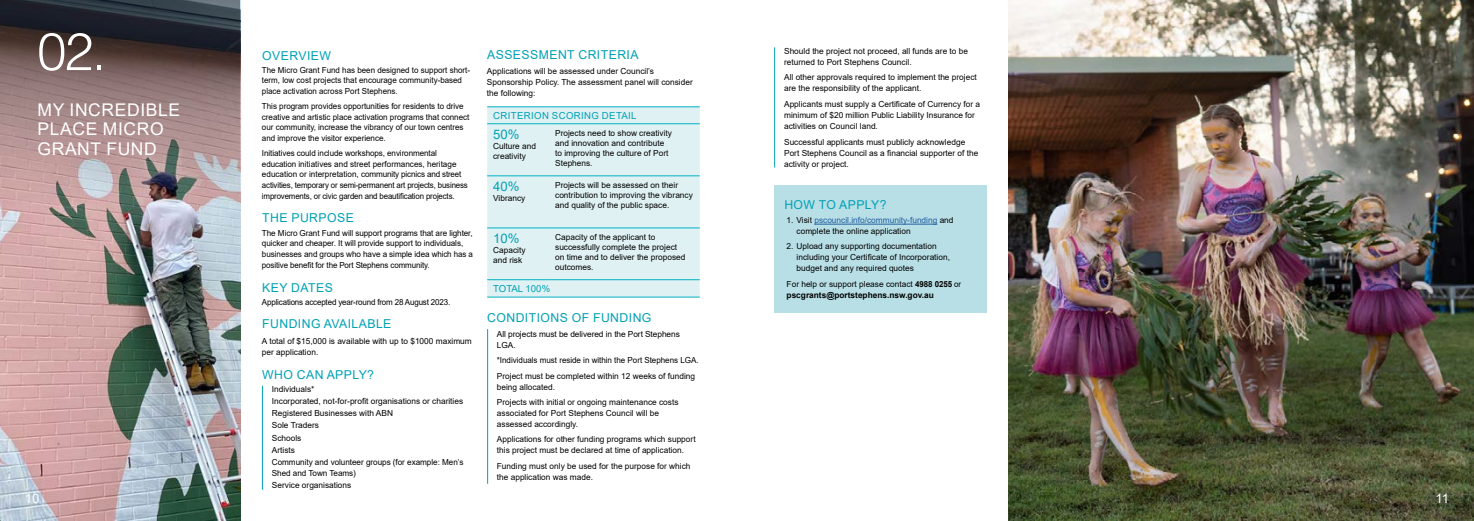
<style>
.page{position:relative;width:1474px;height:521px;background:#fff}
.page>*{position:absolute;margin:0;border:0;box-sizing:border-box;transform-origin:0 0}
.t1{font:300 52.5px "Helvetica";color:#fff}
.t2{font:17.5px/19.2px "Arial";letter-spacing:.035em;color:#fff}
.t3{font:13.12px "Arial";color:#00a1b4}
.t4{font:13.12px "Arial";color:#fff}
.t5{font:12.25px "Arial";letter-spacing:.035em;color:#00a1b4}
.t6{font:9.62px "Arial";letter-spacing:.035em;color:#00a1b4}
.t7{font:9.62px "Arial";color:#00a1b4}
.t8{font:8.31px/10.9px "Arial";color:#000}
.t9{font:8.31px/10.6px "Arial";letter-spacing:-.02em;color:#000}
.t10{font:8.31px/10.5px "Arial";color:#000;scale:.96 1}
.t11{font:700 8.31px/10.9px "Arial";color:#000;scale:.96 1}
.t12{font:8.31px "Arial";letter-spacing:-.02em;color:#000;scale:.96 1}
.s1{color:#215e9e}
.s2{font-weight:400}
</style>
<div class="page">
<img style="left:0;top:0;width:241px;height:521px">
<svg style="left:0;top:0;width:240px;height:205px;background:#806e70"></svg>
<img style="left:1008px;top:0;width:465px;height:521px">
<div style="left:774px;top:185px;width:212px;height:128px;background:#b8dfe6"></div>
<hr style="left:814px;top:224px;width:123px;height:1px;background:#215e9e">
<div style="left:487px;top:107px;width:212px;height:190px;background:#e0f1f3"></div>
<hr style="left:487px;top:106px;width:62px;height:1px;background:#00b2c3">
<hr style="left:549px;top:106px;width:150px;height:1px;background:#00b2c3">
<hr style="left:487px;top:123px;width:62px;height:1px;background:#00b2c3">
<hr style="left:549px;top:123px;width:150px;height:1px;background:#00b2c3">
<hr style="left:487px;top:228px;width:62px;height:1px;background:#00b2c3">
<hr style="left:549px;top:228px;width:150px;height:1px;background:#00b2c3">
<hr style="left:487px;top:279px;width:62px;height:1px;background:#00b2c3">
<hr style="left:549px;top:279px;width:150px;height:1px;background:#00b2c3">
<hr style="left:487px;top:297px;width:62px;height:1px;background:#00b2c3">
<hr style="left:549px;top:297px;width:150px;height:1px;background:#00b2c3">
<hr style="left:487px;top:175px;width:62px;height:1px;background:#00b2c3">
<hr style="left:549px;top:175px;width:150px;height:1px;background:#00b2c3">
<hr style="left:262px;top:386px;width:1px;height:104px;background:#00a1b4">
<hr style="left:487px;top:329px;width:1px;height:155px;background:#00a1b4">
<hr style="left:774px;top:47px;width:1px;height:120px;background:#00a1b4">
<h1 class="t1" style="left:37px;top:19px;width:70px">02.</h1>
<h2 class="t2" style="left:38px;top:100px;width:144px">MY INCREDIBLE<br>PLACE MICRO<br>GRANT FUND</h2>
<h3 class="t4" style="left:25px;top:489px;width:16px">10</h3>
<h3 class="t5" style="left:262px;top:47px;width:70px">OVERVIEW</h3>
<p class="t10" style="left:262px;top:65px;width:218px">The Micro Grant Fund has been designed to support short&shy;term, low cost projects that encourage community-based place activation across Port Stephens.</p>
<p class="t8" style="left:262px;top:101px;width:209px;line-height:10.5px">This program provides opportunities for residents to drive creative and artistic place activation programs that connect our community, increase the vibrancy of our town centres and improve the visitor experience.</p>
<p class="t9" style="left:262px;top:148px;width:207px">Initiatives could include workshops, environmental education initiatives and street performances, heritage education or interpretation, community picnics and street activities, temporary or semi-permanent art projects, business improvements, or civic garden and beautification projects.</p>
<h3 class="t5" style="left:262px;top:209px;width:93px">THE PURPOSE</h3>
<p class="t8" style="left:262px;top:227px;width:212px">The Micro Grant Fund will support programs that are lighter, quicker and cheaper. It will provide support to individuals, businesses and groups who have a simple idea which has a positive benefit for the Port Stephens community.</p>
<h3 class="t5" style="left:262px;top:279px;width:72px">KEY DATES</h3>
<p class="t12" style="left:262px;top:296px;width:198px">Applications accepted year-round from 28 August 2023.</p>
<h3 class="t5" style="left:262px;top:316px;width:131px">FUNDING AVAILABLE</h3>
<p class="t8" style="left:262px;top:336px;width:211px">A total of $15,000 is available with up to $1000 maximum per application.</p>
<h3 class="t5" style="left:262px;top:366px;width:113px">WHO CAN APPLY?</h3>
<p class="t8" style="left:272px;top:382px;width:193px;line-height:12.2px">Individuals*<br>Incorporated, not-for-profit organisations or charities<br>Registered Businesses with ABN<br>Sole Traders<br>Schools<br>Artists<br>Community and volunteer groups (for example: Men’s</p>
<p class="t8" style="left:272px;top:466px;width:86px;line-height:12.7px">Shed and Town Teams)<br>Service organisations</p>
<h3 class="t5" style="left:487px;top:46px;width:153px">ASSESSMENT CRITERIA</h3>
<p class="t8" style="left:487px;top:66px;width:207px">Applications will be assessed under Council’s<br>Sponsorship Policy. The assessment panel will consider the following:</p>
<p class="t6" style="left:493px;top:109px;width:145px">CRITERION SCORING DETAIL</p>
<h3 class="t3" style="left:493px;top:126px;width:28px">50%</h3>
<p class="t8" style="left:493px;top:141px;width:44px;line-height:10px">Culture and creativity</p>
<p class="t8" style="left:555px;top:128px;width:118px;line-height:10px">Projects need to show creativity and innovation and contribute to improving the culture of Port<br>Stephens.</p>
<h3 class="t3" style="left:493px;top:178px;width:28px">40%</h3>
<p class="t8" style="left:493px;top:193px;width:34px">Vibrancy</p>
<h3 class="t3" style="left:493px;top:230px;width:28px">10%</h3>
<p class="t8" style="left:493px;top:245px;width:34px;line-height:10px">Capacity and risk</p>
<p class="t8" style="left:555px;top:180px;width:139px;line-height:10px">Projects will be assessed on their contribution to improving the vibrancy and quality of the public space.</p>
<p class="t8" style="left:555px;top:232px;width:132px;line-height:10px">Capacity of the applicant to successfully complete the project on time and to deliver the proposed outcomes.</p>
<p class="t7" style="left:493px;top:282px;width:59px">TOTAL 100%</p>
<h3 class="t5" style="left:487px;top:309px;width:166px">CONDITIONS OF FUNDING</h3>
<p class="t8" style="left:497px;top:328px;width:184px">All projects must be delivered in the Port Stephens<br>LGA.</p>
<p class="t8" style="left:497px;top:353px;width:203px;line-height:15.4px">*Individuals must reside in within the Port Stephens LGA.<br>Project must be completed within 12 weeks of funding</p>
<p class="t8" style="left:497px;top:379px;width:183px;line-height:15.4px">being allocated.<br>Projects with initial or ongoing maintenance costs</p>
<p class="t8" style="left:497px;top:408px;width:164px">associated for Port Stephens Council will be assessed accordingly.</p>
<p class="t8" style="left:497px;top:434px;width:200px">Applications for other funding programs which support this project must be declared at time of application.</p>
<p class="t8" style="left:497px;top:460px;width:195px">Funding must only be used for the purpose for which the application was made.</p>
<p class="t8" style="left:784px;top:46px;width:185px">Should the project not proceed, all funds are to be returned to Port Stephens Council.</p>
<p class="t8" style="left:784px;top:72px;width:194px">All other approvals required to implement the project are the responsibility of the applicant.</p>
<p class="t8" style="left:784px;top:99px;width:197px">Applicants must supply a Certificate of Currency for a minimum of $20 million Public Liability Insurance for activities on Council land.</p>
<p class="t8" style="left:784px;top:137px;width:196px">Successful applicants must publicly acknowledge<br>Port Stephens Council as a financial supporter of the activity or project.</p>
<h3 class="t5" style="left:784px;top:196px;width:104px">HOW TO APPLY?</h3>
<p class="t8" style="left:796px;top:215px;width:158px;text-indent:-10px">1. Visit <span class="s1">pscouncil.info/community-funding</span> and complete the online application</p>
<p class="t8" style="left:796px;top:240px;width:155px;text-indent:-10px">2. Upload any supporting documentation including your Certificate of Incorporation, budget and any required quotes</p>
<p class="t11" style="left:786px;top:278px;width:183px"><span class="s2">For help or support please contact</span> 4988 0255 <span class="s2">or </span>pscgrants@portstephens.nsw.gov.au</p>
<h3 class="t4" style="left:1435px;top:489px;width:15px">11</h3>
</div>
